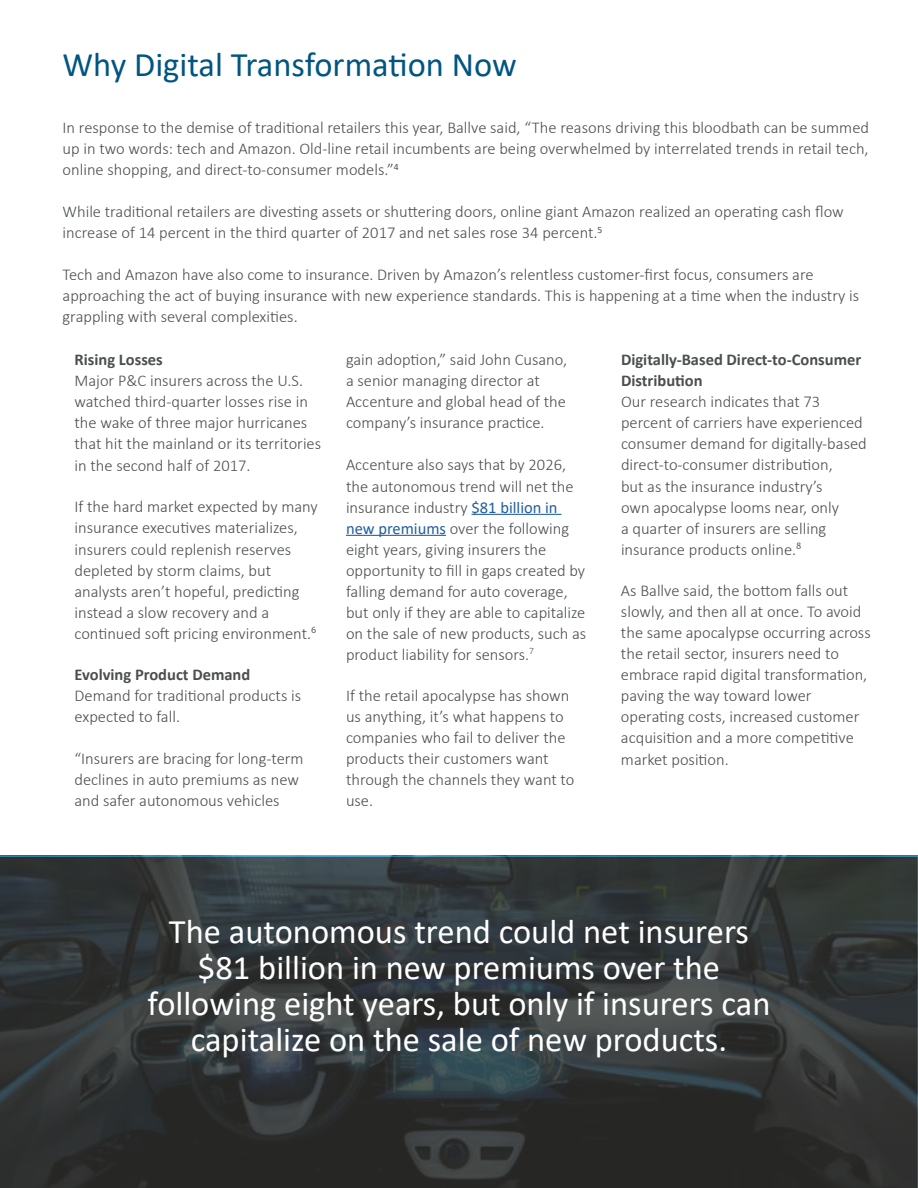
<style>
.page{position:relative;width:918px;height:1188px;background:#fff}
.page>*{position:absolute;margin:0;border:0;box-sizing:border-box;transform-origin:0 0}
.t1{font:34.5px/36px "Calibri";color:#fff;text-align:center}
.t2{font:34.5px "Calibri";color:#025581}
.t3{font:300 16.5px/21px "Calibri";color:#4b4e4f}
.t4{font:700 16.5px/21px "Calibri";color:#4b4e4f}
.s1{font-weight:400;color:#215e9e}
</style>
<div class="page">
<svg style="left:0;top:855px;width:918px;height:333px;background:#313637"></svg>
<hr style="left:472px;top:514px;width:89px;height:1px;background:#215e9e">
<hr style="left:346px;top:535px;width:100px;height:1px;background:#215e9e">
<h1 class="t2" style="left:63px;top:41px;width:456px">Why Digital Transformation Now</h1>
<p class="t3" style="left:63px;top:117px;width:808px;text-align:justify">In response to the demise of traditional retailers this year, Ballve said, “The reasons driving this bloodbath can be summed up in two words: tech and Amazon. Old-line retail incumbents are being overwhelmed by interrelated trends in retail tech, online shopping, and direct-to-consumer models.”<sup>4</sup></p>
<p class="t3" style="left:63px;top:201px;width:783px">While traditional retailers are divesting assets or shuttering doors, online giant Amazon realized an operating cash flow increase of 14 percent in the third quarter of 2017 and net sales rose 34 percent.<sup>5</sup></p>
<p class="t3" style="left:63px;top:264px;width:798px">Tech and Amazon have also come to insurance. Driven by Amazon’s relentless customer-first focus, consumers are approaching the act of buying insurance with new experience standards. This is happening at a time when the industry is grappling with several complexities.</p>
<p class="t4" style="left:75px;top:349px;width:90px">Rising Losses</p>
<p class="t3" style="left:75px;top:370px;width:248px">Major P&amp;C insurers across the U.S. watched third-quarter losses rise in the wake of three major hurricanes that hit the mainland or its territories in the second half of 2017.</p>
<p class="t3" style="left:75px;top:496px;width:245px">If the hard market expected by many insurance executives materializes, insurers could replenish reserves depleted by storm claims, but analysts aren’t hopeful, predicting instead a slow recovery and a continued soft pricing environment.<sup>6</sup></p>
<p class="t4" style="left:75px;top:664px;width:177px">Evolving Product Demand</p>
<p class="t3" style="left:75px;top:685px;width:228px">Demand for traditional products is expected to fall.</p>
<p class="t3" style="left:75px;top:748px;width:231px">“Insurers are bracing for long-term declines in auto premiums as new and safer autonomous vehicles</p>
<p class="t3" style="left:346px;top:349px;width:223px">gain adoption,” said John Cusano, a senior managing director at<br>Accenture and global head of the company’s insurance practice.</p>
<p class="t3" style="left:346px;top:454px;width:242px">Accenture also says that by 2026, the autonomous trend will net the insurance industry <span class="s1">$81 billion in new premiums</span> over the following eight years, giving insurers the opportunity to fill in gaps created by falling demand for auto coverage, but only if they are able to capitalize on the sale of new products, such as product liability for sensors.<sup>7</sup></p>
<p class="t3" style="left:346px;top:685px;width:230px">If the retail apocalypse has shown us anything, it’s what happens to companies who fail to deliver the products their customers want through the channels they want to use.</p>
<p class="t4" style="left:621px;top:349px;width:242px">Digitally-Based Direct-to-Consumer<br>Distribution</p>
<p class="t3" style="left:621px;top:391px;width:247px">Our research indicates that 73 percent of carriers have experienced consumer demand for digitally-based direct-to-consumer distribution,<br>but as the insurance industry’s<br>own apocalypse looms near, only<br>a quarter of insurers are selling insurance products online.<sup>8</sup></p>
<p class="t3" style="left:621px;top:580px;width:251px">As Ballve said, the bottom falls out slowly, and then all at once. To avoid the same apocalypse occurring across the retail sector, insurers need to embrace rapid digital transformation, paving the way toward lower operating costs, increased customer acquisition and a more competitive market position.</p>
<h1 class="t1" style="left:148px;top:913px;width:624px">The autonomous trend could net insurers $81 billion in new premiums over the following eight years, but only if insurers can capitalize on the sale of new products.</h1>
</div>
